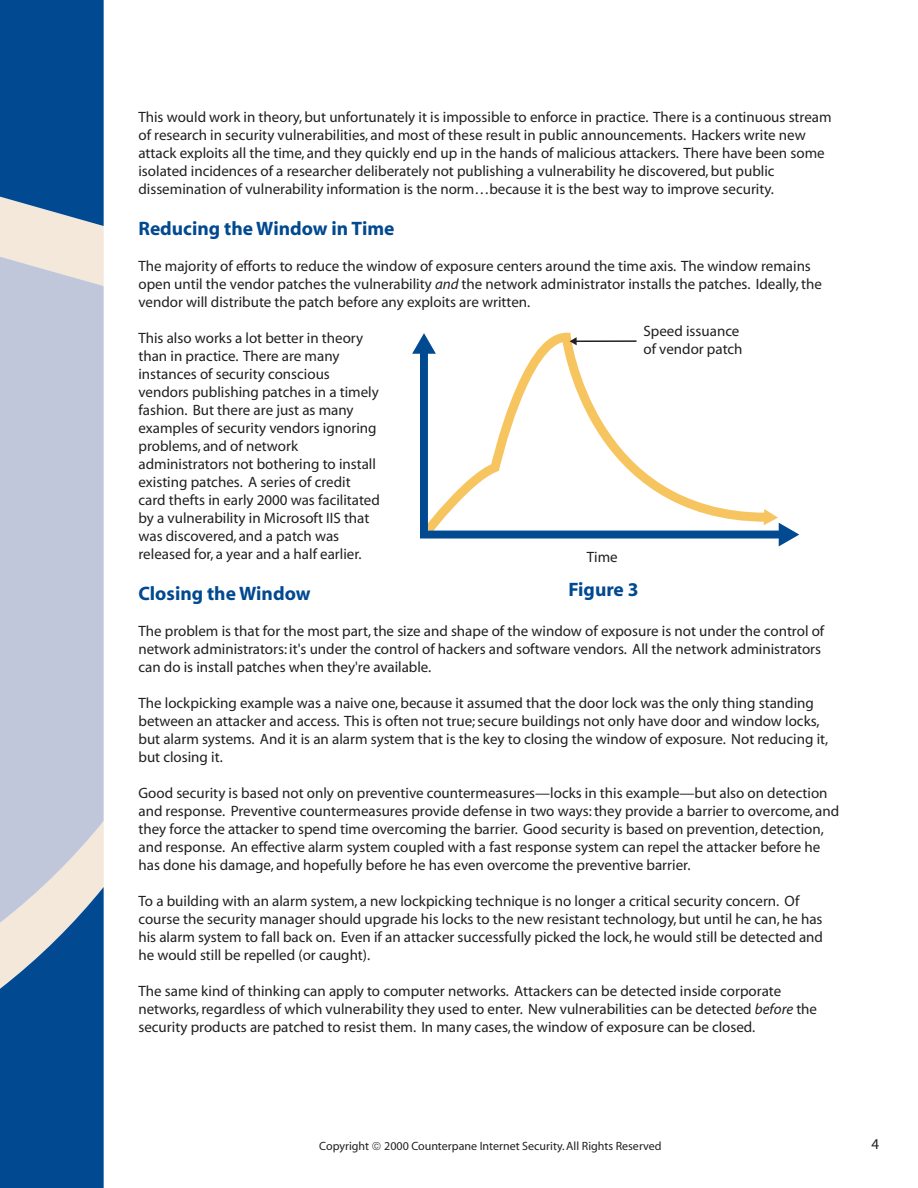
<style>
.page{position:relative;width:918px;height:1188px;background:#fff}
.page>*{position:absolute;margin:0;border:0;box-sizing:border-box;transform-origin:0 0}
.t1{font:700 19.5px "Myriad";color:#014990}
.t2{font:15px/18px "Myriad";color:#231f20}
.t3{font:12px "Myriad";color:#231f20}
.s1{font-style:italic}
</style>
<div class="page">
<svg style="left:0;top:0;width:104px;height:257px;background:#2c659d"></svg>
<svg style="left:0;top:923px;width:104px;height:265px;background:#175796"></svg>
<svg style="left:0;top:257px;width:104px;height:666px;background:#c3c8da"></svg>
<svg style="left:538px;top:337px;width:39px;height:13px"></svg>
<svg style="left:420px;top:350px;width:344px;height:188px"></svg>
<svg style="left:764px;top:509px;width:35px;height:37px"></svg>
<svg style="left:412px;top:333px;width:24px;height:21px"></svg>
<hr style="left:575px;top:340px;width:62px;height:2px;background:#231f20">
<svg style="left:570px;top:337px;width:7px;height:8px"></svg>
<p class="t2" style="left:138px;top:109px;width:695px">This would work in theory, but unfortunately it is impossible to enforce in practice. There is a continuous stream of research in security vulnerabilities, and most of these result in public announcements. Hackers write new attack exploits all the time, and they quickly end up in the hands of malicious attackers. There have been some isolated incidences of a researcher deliberately not publishing a vulnerability he discovered, but public dissemination of vulnerability information is the norm…because it is the best way to improve security.</p>
<h1 class="t1" style="left:138px;top:219px;width:258px">Reducing the Window in Time</h1>
<p class="t2" style="left:138px;top:258px;width:685px">The majority of efforts to reduce the window of exposure centers around the time axis. The window remains open until the vendor patches the vulnerability <span class="s1">and</span> the network administrator installs the patches. Ideally,the vendor will distribute the patch before any exploits are written.</p>
<p class="t2" style="left:138px;top:330px;width:243px">This also works a lot better in theory than in practice. There are many instances of security conscious vendors publishing patches in a timely fashion. But there are just as many examples of security vendors ignoring problems, and of network administrators not bothering to install existing patches. A series of credit card thefts in early 2000 was facilitated by a vulnerability in Microsoft IIS that was discovered, and a patch was released for, a year and a half earlier.</p>
<h1 class="t1" style="left:138px;top:584px;width:174px">Closing the Window</h1>
<p class="t2" style="left:138px;top:623px;width:687px">The problem is that for the most part,the size and shape of the window of exposure is not under the control of network administrators: it's under the control of hackers and software vendors. All the network administrators can do is install patches when they're available.</p>
<p class="t2" style="left:138px;top:695px;width:691px">The lockpicking example was a naive one, because it assumed that the door lock was the only thing standing between an attacker and access. This is often not true;secure buildings not only have door and window locks, but alarm systems. And it is an alarm system that is the key to closing the window of exposure. Not reducing it, but closing it.</p>
<p class="t2" style="left:138px;top:785px;width:702px">Good security is based not only on preventive countermeasures—locks in this example—but also on detection and response. Preventive countermeasures provide defense in two ways:they provide a barrier to overcome, and they force the attacker to spend time overcoming the barrier. Good security is based on prevention, detection, and response. An effective alarm system coupled with a fast response system can repel the attacker before he has done his damage, and hopefully before he has even overcome the preventive barrier.</p>
<p class="t2" style="left:138px;top:893px;width:686px">To a building with an alarm system, a new lockpicking technique is no longer a critical security concern. Of course the security manager should upgrade his locks to the new resistant technology, but until he can, he has his alarm system to fall back on. Even if an attacker successfully picked the lock, he would still be detected and he would still be repelled (or caught).</p>
<p class="t2" style="left:138px;top:983px;width:680px">The same kind of thinking can apply to computer networks. Attackers can be detected inside corporate networks,regardless of which vulnerability they used to enter. New vulnerabilities can be detected <span class="s1">before</span> the security products are patched to resist them. In many cases,the window of exposure can be closed.</p>
<p class="t2" style="left:644px;top:323px;width:101px">Speed issuance of vendor patch</p>
<p class="t2" style="left:587px;top:549px;width:33px">Time</p>
<h1 class="t1" style="left:568px;top:579px;width:72px">Figure 3</h1>
<p class="t3" style="left:319px;top:1140px;width:51px">Copyright</p>
<p class="t3" style="left:384px;top:1140px;width:279px">2000 Counterpane Internet Security.All Rights Reserved</p>
<p class="t2" style="left:872px;top:1136px;width:9px">4</p>
</div>
